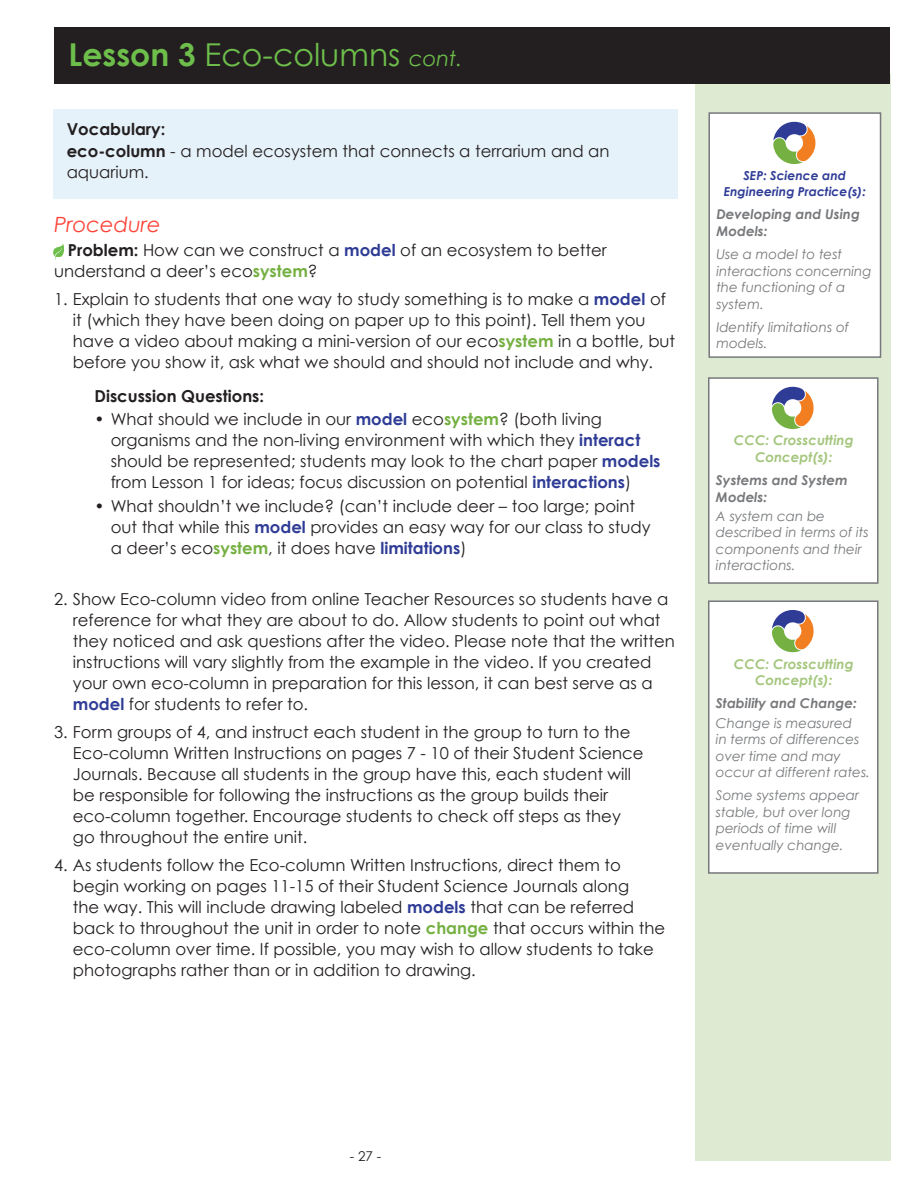
<style>
.page{position:relative;width:918px;height:1188px;background:#fff}
.page>*{position:absolute;margin:0;border:0;box-sizing:border-box;transform-origin:0 0}
.t1{font:31.5px "Century Gothic";color:#6dbe4b}
.subhead_1{font:italic 21px "Century Gothic";color:#ff4338}
.numbered_text{font:16.5px/21px "Century Gothic";color:#231f20}
.Indented_Bullets_und{font:16.5px/21px "Century Gothic";color:#231f20}
.text{font:16.5px/21px "Century Gothic";color:#231f20}
.bulleted_text{font:16.5px/21px "Century Gothic";color:#231f20}
.Discussion_Questions{font:700 16.5px "Century Gothic";color:#231f20}
.subhead_2{font:700 16.5px "Century Gothic";color:#231f20}
.column_text_small{font:italic 13.5px/16.5px "Century Gothic";color:#76787b}
.column_text_small-2{font:italic 700 13.5px/16.5px "Century Gothic";color:#76787b}
.column_text_small-3{font:italic 700 13.5px/16.5px "Century Gothic";color:#a4c67d;text-align:center}
.t2{font:13.5px "Century Gothic";color:#231f20}
.column_text_small-4{font:italic 700 12.3px/16.5px "Century Gothic";color:#2f3c96;text-align:center}
.s1{font-weight:700}
.s2{font-style:italic;font-size:21px}
.s3{font-weight:700;color:#2f3c96}
.s4{font-weight:700;color:#75b042}
</style>
<div class="page">
<div style="left:696px;top:75px;width:195px;height:1086px;background:#dfead2"></div>
<div style="left:53px;top:109px;width:625px;height:90px;background:#e6f2fa"></div>
<div style="left:708px;top:377px;width:171px;height:207px;background:#fff;border:2px solid #76787b"></div>
<svg style="left:772px;top:386px;width:42px;height:44px"></svg>
<div style="left:708px;top:600px;width:171px;height:274px;background:#fff;border:2px solid #76787b"></div>
<svg style="left:772px;top:610px;width:42px;height:43px"></svg>
<svg style="left:53px;top:244px;width:11px;height:16px"></svg>
<div style="left:54px;top:27px;width:836px;height:56px;background:#231f20"></div>
<div style="left:708px;top:112px;width:173px;height:246px;background:#fff;border:2px solid #76787b"></div>
<svg style="left:773px;top:121px;width:43px;height:44px"></svg>
<p class="t1" style="left:69px;top:35px;width:395px"><span class="s1">Lesson 3</span> Eco-columns <span class="s2">cont.</span></p>
<p class="subhead_2" style="left:67px;top:118px;width:100px">Vocabulary:</p>
<p class="bulleted_text" style="left:67px;top:141px;width:544px"><span class="s1">eco-column</span> - a model ecosystem that connects a terrarium and an aquarium.</p>
<p class="subhead_1" style="left:54px;top:212px;width:108px">Procedure</p>
<p class="text" style="left:54px;top:239px;width:554px;text-indent:14px"><span class="s1">Problem:</span> How can we construct a <span class="s3">model</span> of an ecosystem to better understand a deer’s eco<span class="s4">system</span>?</p>
<p class="numbered_text" style="left:73px;top:288px;width:604px;text-indent:-19px">1. Explain to students that one way to study something is to make a <span class="s3">model</span> of it (which they have been doing on paper up to this point). Tell them you have a video about making a mini-version of our eco<span class="s4">system</span> in a bottle, but before you show it, ask what we should and should not include and why.</p>
<p class="Discussion_Questions" style="left:94px;top:386px;width:171px">Discussion Questions:</p>
<p class="Indented_Bullets_und" style="left:111px;top:408px;width:551px;text-indent:-16px">• What should we include in our <span class="s3">model</span> eco<span class="s4">system</span>? (both living organisms and the non-living environment with which they <span class="s3">interact </span>should be represented; students may look to the chart paper <span class="s3">models </span>from Lesson 1 for ideas; focus discussion on potential <span class="s3">interactions</span>)</p>
<p class="Indented_Bullets_und" style="left:111px;top:495px;width:541px;text-indent:-16px">• What shouldn’t we include? (can’t include deer – too large; point out that while this <span class="s3">model</span> provides an easy way for our class to study a deer’s eco<span class="s4">system</span>, it does have <span class="s3">limitations</span>)</p>
<p class="numbered_text" style="left:73px;top:588px;width:603px;text-indent:-19px">2. Show Eco-column video from online Teacher Resources so students have a reference for what they are about to do. Allow students to point out what they noticed and ask questions after the video. Please note that the written instructions will vary slightly from the example in the video. If you created your own eco-column in preparation for this lesson, it can best serve as a <span class="s3">model</span> for students to refer to.</p>
<p class="numbered_text" style="left:73px;top:721px;width:572px;text-indent:-19px">3. Form groups of 4, and instruct each student in the group to turn to the Eco-column Written Instructions on pages 7 - 10 of their Student Science Journals. Because all students in the group have this, each student will be responsible for following the instructions as the group builds their eco-column together. Encourage students to check off steps as they go throughout the entire unit.</p>
<p class="numbered_text" style="left:73px;top:854px;width:594px;text-indent:-19px">4. As students follow the Eco-column Written Instructions, direct them to begin working on pages 11-15 of their Student Science Journals along<br>the way. This will include drawing labeled <span class="s3">models</span> that can be referred back to throughout the unit in order to note <span class="s4">change</span> that occurs within the eco-column over time. If possible, you may wish to allow students to take photographs rather than or in addition to drawing.</p>
<p class="column_text_small-4" style="left:724px;top:167px;width:144px">SEP: Science and<br>Engineering Practice(s):</p>
<p class="column_text_small-2" style="left:716px;top:206px;width:145px">Developing and Using<br>Models:</p>
<p class="column_text_small" style="left:716px;top:246px;width:157px">Use a model to test interactions concerning the functioning of a system.</p>
<p class="column_text_small" style="left:716px;top:319px;width:134px">Identify limitations of models.</p>
<p class="column_text_small-3" style="left:734px;top:432px;width:121px">CCC: Crosscutting<br>Concept(s):</p>
<p class="column_text_small-2" style="left:716px;top:472px;width:133px">Systems and System<br>Models:</p>
<p class="column_text_small" style="left:716px;top:508px;width:154px">A system can be described in terms of its components and their interactions.</p>
<p class="column_text_small-3" style="left:734px;top:655px;width:121px">CCC: Crosscutting<br>Concept(s):</p>
<p class="column_text_small-2" style="left:716px;top:695px;width:142px">Stability and Change:</p>
<p class="column_text_small" style="left:716px;top:714px;width:156px">Change is measured<br>in terms of differences over time and may occur at different rates.</p>
<p class="column_text_small" style="left:716px;top:787px;width:145px">Some systems appear stable, but over long periods of time will eventually change.</p>
<p class="t2" style="left:350px;top:1148px;width:33px">- 27 -</p>
</div>
